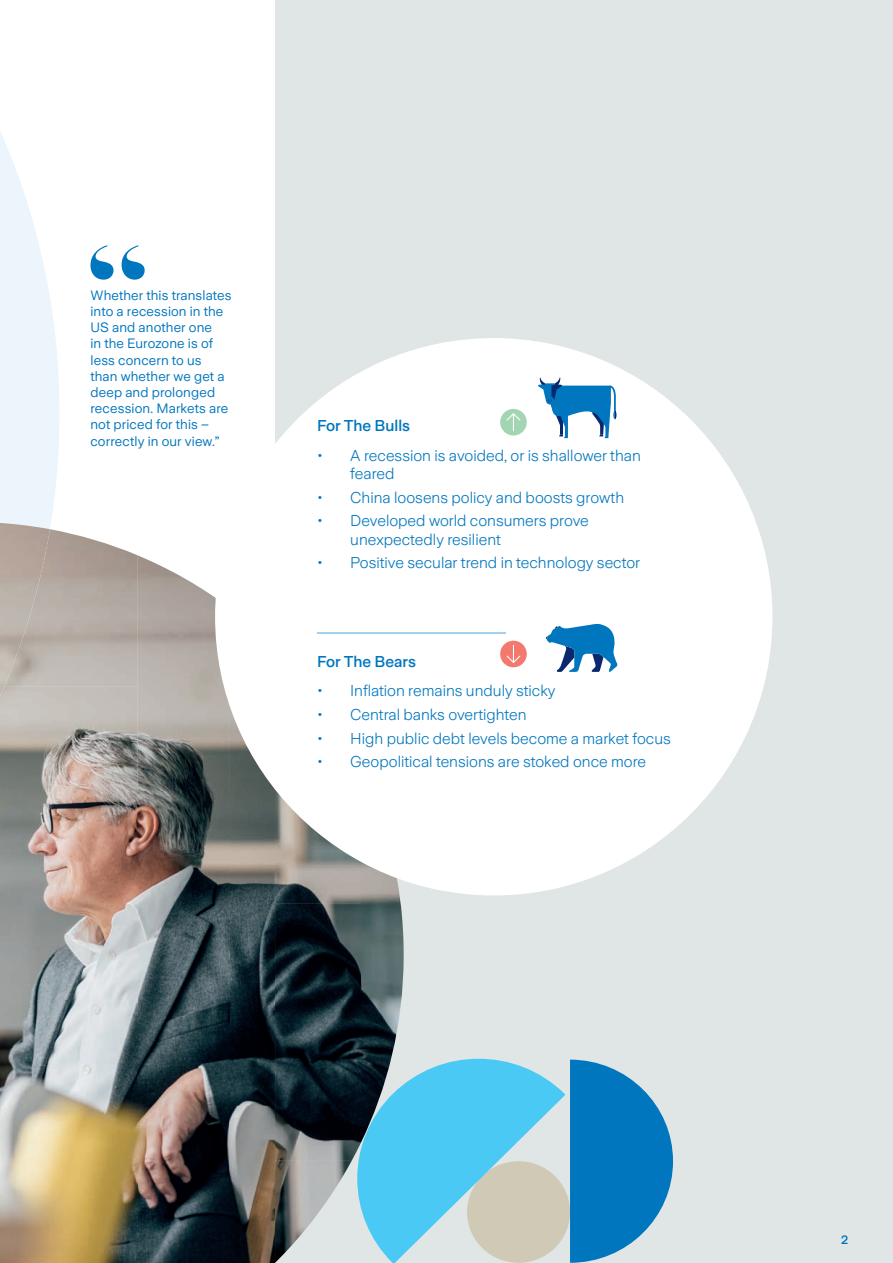
<style>
.page{position:relative;width:893px;height:1263px;background:#fff}
.page>*{position:absolute;margin:0;border:0;box-sizing:border-box;transform-origin:0 0}
.t1{font:300 15.6px/18.3px "Zurich Sans";color:#0076be}
.t2{font:500 15.6px "Zurich Sans";color:#0076be}
.t3{font:13.5px/16.2px "Zurich Sans";letter-spacing:.01em;color:#0076be}
.t4{font:500 12px "Zurich Sans";color:#0076be}
</style>
<div class="page">
<svg style="left:0;top:132px;width:60px;height:394px;fill:#ecf5fb"></svg>
<div style="left:275px;top:0;width:618px;height:1263px;background:#dfe6e5"></div>
<img style="left:50px;top:529px;width:87px;height:157px">
<img style="left:137px;top:555px;width:92px;height:708px">
<img style="left:229px;top:705px;width:46px;height:558px">
<img style="left:0;top:686px;width:138px;height:577px">
<img style="left:0;top:523px;width:50px;height:173px">
<img style="left:275px;top:790px;width:86px;height:370px">
<img style="left:361px;top:862px;width:43px;height:186px">
<img style="left:275px;top:1160px;width:72px;height:103px">
<svg style="left:347px;top:1048px;width:139px;height:121px"></svg>
<svg style="left:357px;top:1059px;width:316px;height:204px"></svg>
<div style="left:215px;top:338px;width:557px;height:557px;background:#fff;border-radius:50%"></div>
<svg style="left:546px;top:623px;width:72px;height:49px"></svg>
<svg style="left:538px;top:377px;width:78px;height:61px"></svg>
<hr style="left:317px;top:632px;width:188px;height:2px;background:#a6d0ee">
<svg style="left:500px;top:409px;width:27px;height:26px"></svg>
<svg style="left:500px;top:641px;width:27px;height:26px"></svg>
<svg style="left:90px;top:245px;width:55px;height:35px"></svg>
<p class="t3" style="left:90px;top:287px;width:143px">Whether this translates into a recession in the<br>US and another one<br>in the Eurozone is of less concern to us than whether we get a deep and prolonged recession. Markets are not priced for this – correctly in our view.”</p>
<p class="t2" style="left:317px;top:418px;width:94px">For The Bulls</p>
<p class="t1" style="left:350px;top:446px;width:292px;text-indent:-33px">• A recession is avoided, or is shallower than feared</p>
<p class="t1" style="left:317px;top:488px;width:308px">• China loosens policy and boosts growth</p>
<p class="t1" style="left:350px;top:512px;width:240px;text-indent:-33px">• Developed world consumers prove unexpectedly resilient</p>
<p class="t1" style="left:317px;top:554px;width:324px">• Positive secular trend in technology sector</p>
<p class="t2" style="left:317px;top:653px;width:100px">For The Bears</p>
<p class="t1" style="left:317px;top:682px;width:240px">• Inflation remains unduly sticky</p>
<p class="t1" style="left:317px;top:706px;width:211px">• Central banks overtighten</p>
<p class="t1" style="left:317px;top:729px;width:355px">• High public debt levels become a market focus</p>
<p class="t1" style="left:317px;top:753px;width:330px">• Geopolitical tensions are stoked once more</p>
<p class="t4" style="left:841px;top:1233px;width:9px">2</p>
</div>
